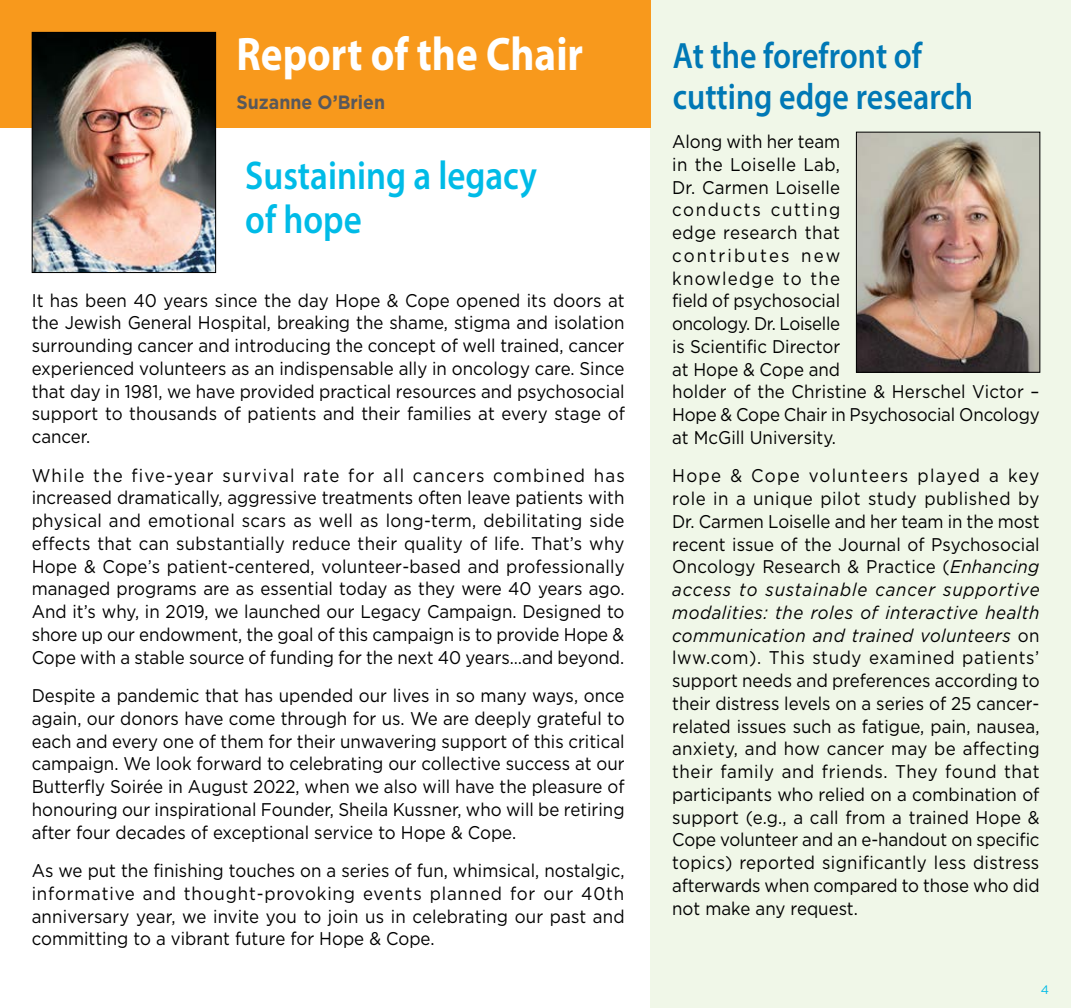
<style>
.page{position:relative;width:1071px;height:1008px;background:#fff}
.page>*{position:absolute;margin:0;border:0;box-sizing:border-box;transform-origin:0 0}
.t1{font:700 47.25px "Myriad Pro";color:#fff;scale:.87 1}
.t2{font:600 40.25px/43.8px "Myriad Pro";color:#00bbe7;scale:.87 1}
.t3{font:600 36.75px/40.2px "Myriad Pro";color:#0078b5;scale:.87 1}
.t4{font:700 19.25px "Gotham";color:#58585b;scale:.92 1}
.t5{font:18.38px/22.8px "Gotham";color:#000;text-align:justify;scale:.92 1}
.t6{font:12.25px "Gotham";color:#00bbe7}
.s1{font-style:italic}
</style>
<div class="page">
<div style="left:650px;top:0;width:421px;height:1008px;background:#f0f7e8"></div>
<div style="left:0;top:0;width:650px;height:127px;background:#f8991c"></div>
<img style="left:34px;top:34px;width:180px;height:237px">
<div style="left:32px;top:32px;width:184px;height:241px;border:1px solid #000"></div>
<img style="left:858px;top:134px;width:180px;height:237px">
<div style="left:856px;top:132px;width:184px;height:241px;border:1px solid #000"></div>
<h1 class="t1" style="left:237px;top:27px;width:400px">Report of the Chair</h1>
<p class="t4" style="left:237px;top:91px;width:163px">Suzanne O’Brien</p>
<h2 class="t2" style="left:245px;top:153px;width:337px">Sustaining a legacy of hope</h2>
<p class="t5" style="left:32px;top:288px;width:646px">It has been 40 years since the day Hope &amp; Cope opened its doors at the Jewish General Hospital, breaking the shame, stigma and isolation surrounding cancer and introducing the concept of well trained, cancer experienced volunteers as an indispensable ally in oncology care. Since that day in 1981, we have provided practical resources and psychosocial support to thousands of patients and their families at every stage of cancer.</p>
<p class="t5" style="left:32px;top:463px;width:646px">While the five-year survival rate for all cancers combined has increased dramatically, aggressive treatments often leave patients with physical and emotional scars as well as long-term, debilitating side effects that can substantially reduce their quality of life. That’s why Hope &amp; Cope’s patient-centered, volunteer-based and professionally managed programs are as essential today as they were 40 years ago.<br>And it’s why, in 2019, we launched our Legacy Campaign. Designed to shore up our endowment, the goal of this campaign is to provide Hope &amp; Cope with a stable source of funding for the next 40 years…and beyond.</p>
<p class="t5" style="left:32px;top:684px;width:646px">Despite a pandemic that has upended our lives in so many ways, once again, our donors have come through for us. We are deeply grateful to each and every one of them for their unwavering support of this critical campaign. We look forward to celebrating our collective success at our Butterfly Soirée in August 2022, when we also will have the pleasure of honouring our inspirational Founder, Sheila Kussner, who will be retiring after four decades of exceptional service to Hope &amp; Cope.</p>
<p class="t5" style="left:32px;top:859px;width:646px">As we put the finishing touches on a series of fun, whimsical, nostalgic, informative and thought-provoking events planned for our 40th anniversary year, we invite you to join us in celebrating our past and committing to a vibrant future for Hope &amp; Cope.</p>
<h3 class="t3" style="left:673px;top:35px;width:347px">At the forefront of cutting edge research</h3>
<p class="t5" style="left:672px;top:130px;width:401px;text-align:left">Along with her team<br>in the Loiselle Lab,<br>Dr. Carmen Loiselle<br>conducts cutting<br>edge research that<br>contributes new<br>knowledge to the<br>field of psychosocial<br>oncology. Dr. Loiselle<br>is Scientific Director<br>at Hope &amp; Cope and<br>holder of the Christine &amp; Herschel Victor –<br>Hope &amp; Cope Chair in Psychosocial Oncology at McGill University.</p>
<p class="t5" style="left:672px;top:464px;width:401px">Hope &amp; Cope volunteers played a key role in a unique pilot study published by Dr. Carmen Loiselle and her team in the most recent issue of the Journal of Psychosocial Oncology Research &amp; Practice (<span class="s1">Enhancing access to sustainable cancer supportive modalities: the roles of interactive health communication and trained volunteers</span> on lww.com). This study examined patients’ support needs and preferences according to their distress levels on a series of 25 cancer&shy;related issues such as fatigue, pain, nausea, anxiety, and how cancer may be affecting their family and friends. They found that participants who relied on a combination of support (e.g., a call from a trained Hope &amp; Cope volunteer and an e-handout on specific topics) reported significantly less distress afterwards when compared to those who did not make any request.</p>
<p class="t6" style="left:1041px;top:983px;width:10px">4</p>
</div>
